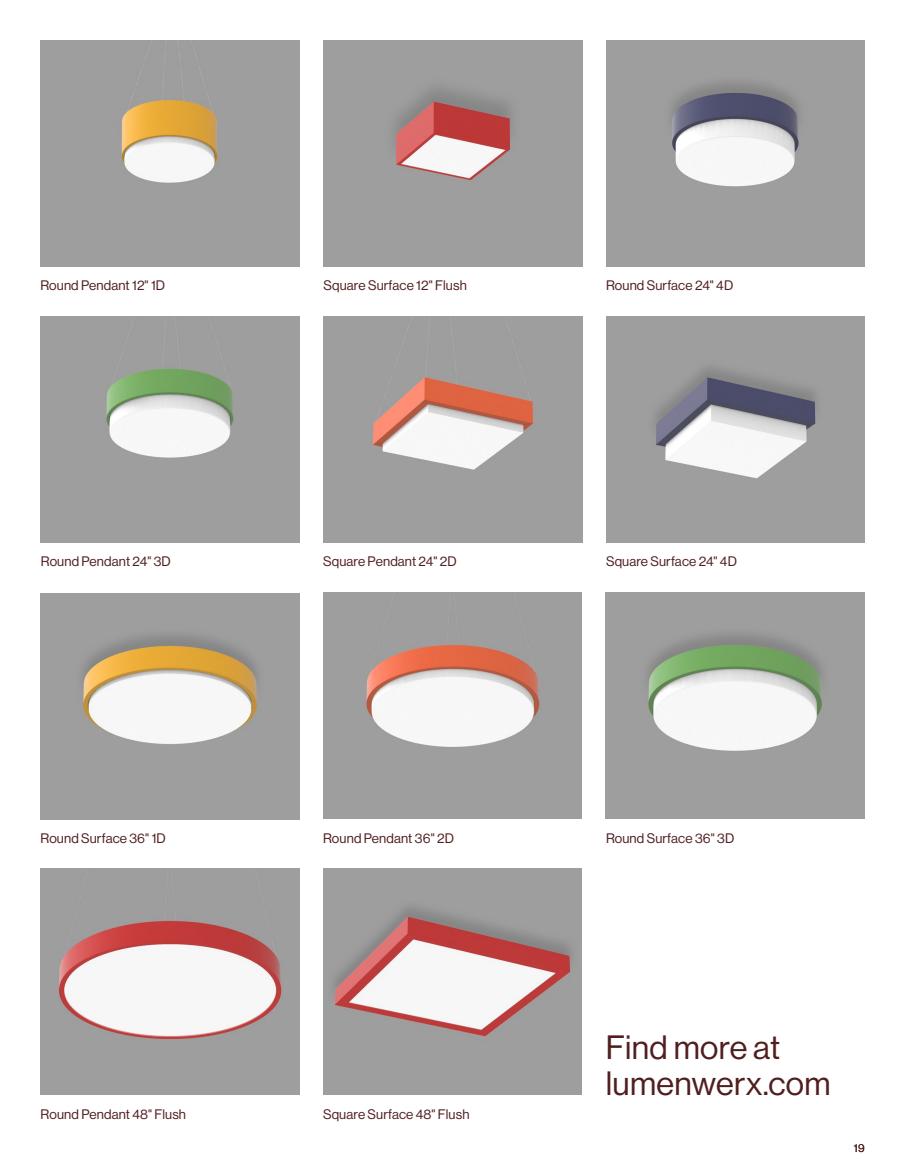
<style>
.page{position:relative;width:905px;height:1175px;background:#fff}
.page>*{position:absolute;margin:0;border:0;box-sizing:border-box;transform-origin:0 0}
.TITLE-H2{font:33px/36px "N Haas Grotesk DS Pro 55 Rg";letter-spacing:.01em;color:#501e1f}
.TXT-Légende{font:13.5px "N Haas Grotesk DS Pro 55 Rg";letter-spacing:.01em;color:#501e1f}
.t1{font:11.25px "N Haas Grotesk DS Pro 55 Rg";color:#501e1f}
</style>
<div class="page">
<img style="left:606px;top:592px;width:258px;height:226px">
<img style="left:606px;top:316px;width:258px;height:226px">
<img style="left:41px;top:316px;width:258px;height:226px">
<img style="left:606px;top:40px;width:258px;height:226px">
<img style="left:323px;top:316px;width:259px;height:226px">
<img style="left:40px;top:593px;width:259px;height:226px">
<img style="left:323px;top:592px;width:259px;height:226px">
<img style="left:323px;top:41px;width:259px;height:225px">
<img style="left:40px;top:41px;width:259px;height:225px">
<img style="left:40px;top:868px;width:259px;height:226px">
<img style="left:323px;top:868px;width:259px;height:226px">
<p class="TXT-Légende" style="left:40px;top:278px;width:126px">Round Pendant 12" 1D</p>
<p class="TXT-Légende" style="left:323px;top:278px;width:145px">Square Surface 12" Flush</p>
<p class="TXT-Légende" style="left:606px;top:278px;width:129px">Round Surface 24" 4D</p>
<p class="TXT-Légende" style="left:41px;top:554px;width:131px">Round Pendant 24" 3D</p>
<p class="TXT-Légende" style="left:323px;top:554px;width:135px">Square Pendant 24" 2D</p>
<p class="TXT-Légende" style="left:606px;top:554px;width:132px">Square Surface 24" 4D</p>
<p class="TXT-Légende" style="left:40px;top:831px;width:127px">Round Surface 36" 1D</p>
<p class="TXT-Légende" style="left:323px;top:830px;width:132px">Round Pendant 36" 2D</p>
<p class="TXT-Légende" style="left:41px;top:1106px;width:147px">Round Pendant 48" Flush</p>
<p class="TXT-Légende" style="left:323px;top:1106px;width:148px">Square Surface 48" Flush</p>
<p class="TXT-Légende" style="left:606px;top:830px;width:130px">Round Surface 36" 3D</p>
<p class="TITLE-H2" style="left:605px;top:1029px;width:226px">Find more at lumenwerx.com</p>
<p class="t1" style="left:854px;top:1141px;width:12px">19</p>
</div>
